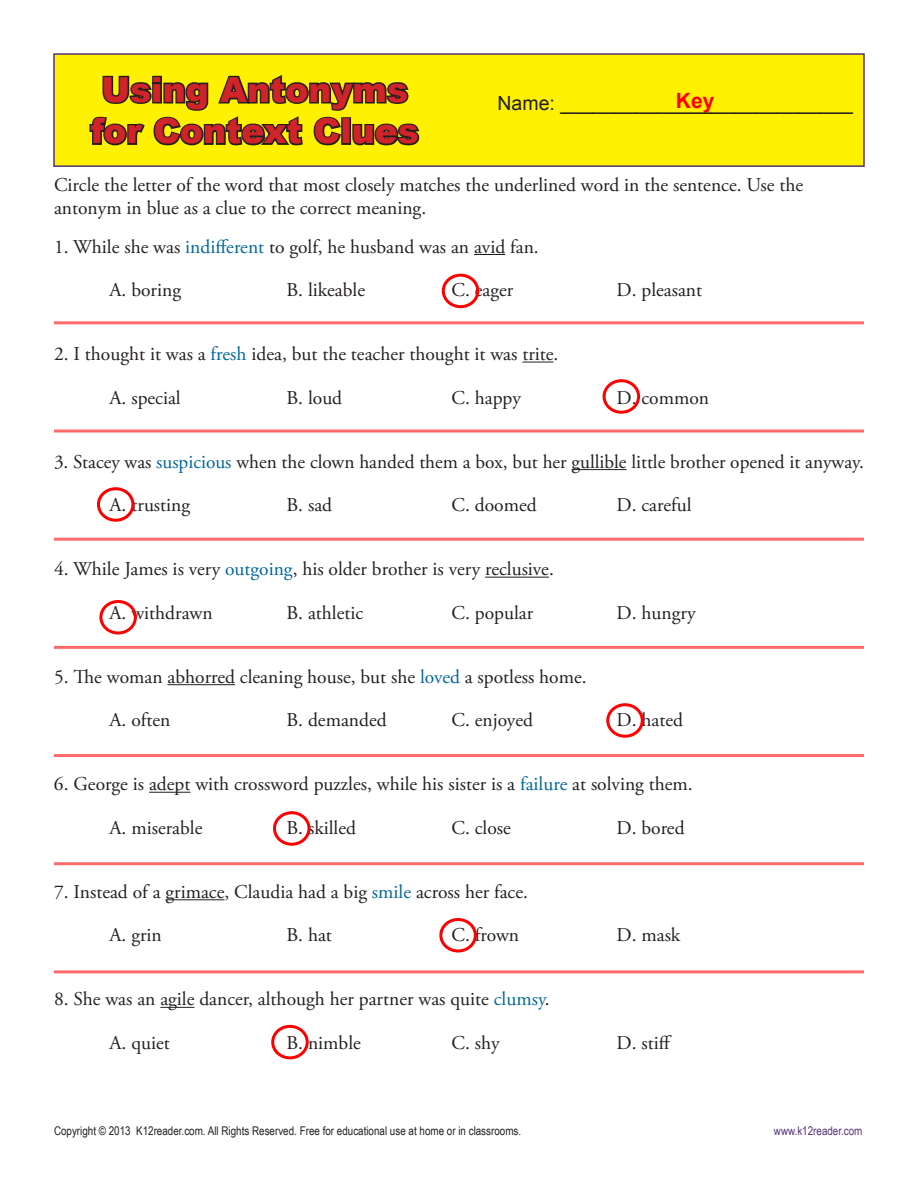
<style>
.page{position:relative;width:918px;height:1188px;background:#fff}
.page>*{position:absolute;margin:0;border:0;box-sizing:border-box;transform-origin:0 0}
.t1{font:900 34.5px/41.4px "Arial";color:#d1232a;text-align:center}
.t2{font:700 21px "Arial";color:#f00}
.t3{font:19.5px/23.4px "Adobe Garamond Pro";color:#231f20}
.t4{font:19.5px "Arial";color:#231f20}
.t5{font:12px "Arial Narrow";color:#231f20}
.t6{font:12px "Arial Narrow";color:#55337c}
.s1{color:#006799}
</style>
<div class="page">
<div style="left:54px;top:54px;width:810px;height:112px;background:#fff101"></div>
<div style="left:53px;top:53px;width:812px;height:114px;border:2px solid #55337c"></div>
<hr style="left:474px;top:254px;width:31px;height:1px;background:#231f20">
<hr style="left:522px;top:362px;width:32px;height:1px;background:#231f20">
<hr style="left:572px;top:469px;width:55px;height:1px;background:#231f20">
<hr style="left:485px;top:577px;width:64px;height:1px;background:#231f20">
<hr style="left:168px;top:684px;width:67px;height:1px;background:#231f20">
<hr style="left:149px;top:792px;width:41px;height:1px;background:#231f20">
<hr style="left:166px;top:899px;width:58px;height:1px;background:#231f20">
<hr style="left:160px;top:1007px;width:34px;height:1px;background:#231f20">
<hr style="left:54px;top:321px;width:810px;height:3px;background:#ff6b6b">
<hr style="left:54px;top:970px;width:810px;height:3px;background:#ff6b6b">
<svg style="left:89px;top:75px;width:331px;height:71px"></svg>
<hr style="left:54px;top:430px;width:810px;height:3px;background:#ff6b6b">
<hr style="left:54px;top:538px;width:810px;height:3px;background:#ff6b6b">
<hr style="left:54px;top:646px;width:810px;height:3px;background:#ff6b6b">
<hr style="left:54px;top:754px;width:810px;height:3px;background:#ff6b6b">
<hr style="left:54px;top:862px;width:810px;height:3px;background:#ff6b6b">
<div style="left:442px;top:274px;width:37px;height:34px;border:3px solid #f00;border-radius:50%"></div>
<div style="left:603px;top:379px;width:37px;height:35px;border:3px solid #f00;border-radius:50%"></div>
<div style="left:97px;top:487px;width:37px;height:35px;border:3px solid #f00;border-radius:50%"></div>
<div style="left:99px;top:600px;width:38px;height:35px;border:3px solid #f00;border-radius:50%"></div>
<div style="left:606px;top:703px;width:38px;height:35px;border:3px solid #f00;border-radius:50%"></div>
<div style="left:273px;top:811px;width:37px;height:35px;border:3px solid #f00;border-radius:50%"></div>
<div style="left:439px;top:918px;width:38px;height:35px;border:3px solid #f00;border-radius:50%"></div>
<div style="left:271px;top:1025px;width:38px;height:34px;border:3px solid #f00;border-radius:50%"></div>
<h1 class="t1" style="left:91px;top:68px;width:330px">Using Antonyms for Context Clues</h1>
<p class="t2" style="left:676px;top:86px;width:40px">Key</p>
<p class="t4" style="left:498px;top:91px;width:357px">Name: ___________________________</p>
<p class="t3" style="left:54px;top:174px;width:751px">Circle the letter of the word that most closely matches the underlined word in the sentence. Use the antonym in blue as a clue to the correct meaning.</p>
<p class="t3" style="left:54px;top:235px;width:486px">1. While she was <span class="s1">indifferent</span> to golf, he husband was an avid fan.</p>
<p class="t3" style="left:110px;top:279px;width:73px">A. boring</p>
<p class="t3" style="left:286px;top:279px;width:80px">B. likeable</p>
<p class="t3" style="left:451px;top:279px;width:63px">C. eager</p>
<p class="t3" style="left:616px;top:279px;width:87px">D. pleasant</p>
<p class="t3" style="left:54px;top:343px;width:506px">2. I thought it was a <span class="s1">fresh</span> idea, but the teacher thought it was trite.</p>
<p class="t3" style="left:109px;top:387px;width:73px">A. special</p>
<p class="t3" style="left:287px;top:387px;width:57px">B. loud</p>
<p class="t3" style="left:451px;top:387px;width:71px">C. happy</p>
<p class="t3" style="left:616px;top:387px;width:94px">D. common</p>
<p class="t3" style="left:54px;top:450px;width:811px">3. Stacey was <span class="s1">suspicious</span> when the clown handed them a box, but her gullible little brother opened it anyway.</p>
<p class="t3" style="left:110px;top:494px;width:82px">A. trusting</p>
<p class="t3" style="left:287px;top:494px;width:47px">B. sad</p>
<p class="t3" style="left:452px;top:494px;width:87px">C. doomed</p>
<p class="t3" style="left:617px;top:494px;width:77px">D. careful</p>
<p class="t3" style="left:54px;top:558px;width:501px">4. While James is very <span class="s1">outgoing</span>, his older brother is very reclusive.</p>
<p class="t3" style="left:110px;top:602px;width:105px">A. withdrawn</p>
<p class="t3" style="left:287px;top:602px;width:78px">B. athletic</p>
<p class="t3" style="left:452px;top:602px;width:83px">C. popular</p>
<p class="t3" style="left:617px;top:602px;width:81px">D. hungry</p>
<p class="t3" style="left:54px;top:666px;width:534px">5. The woman abhorred cleaning house, but she <span class="s1">loved</span> a spotless home.</p>
<p class="t3" style="left:109px;top:709px;width:62px">A. often</p>
<p class="t3" style="left:286px;top:709px;width:102px">B. demanded</p>
<p class="t3" style="left:451px;top:709px;width:83px">C. enjoyed</p>
<p class="t3" style="left:616px;top:709px;width:68px">D. hated</p>
<p class="t3" style="left:54px;top:773px;width:640px">6. George is adept with crossword puzzles, while his sister is a <span class="s1">failure</span> at solving them.</p>
<p class="t3" style="left:110px;top:817px;width:94px">A. miserable</p>
<p class="t3" style="left:287px;top:817px;width:71px">B. skilled</p>
<p class="t3" style="left:452px;top:817px;width:61px">C. close</p>
<p class="t3" style="left:617px;top:817px;width:70px">D. bored</p>
<p class="t3" style="left:54px;top:881px;width:476px">7. Instead of a grimace, Claudia had a big <span class="s1">smile</span> across her face.</p>
<p class="t3" style="left:109px;top:924px;width:54px">A. grin</p>
<p class="t3" style="left:287px;top:924px;width:47px">B. hat</p>
<p class="t3" style="left:451px;top:924px;width:69px">C. frown</p>
<p class="t3" style="left:616px;top:924px;width:65px">D. mask</p>
<p class="t3" style="left:54px;top:988px;width:497px">8. She was an agile dancer, although her partner was quite <span class="s1">clumsy</span>.</p>
<p class="t3" style="left:109px;top:1032px;width:62px">A. quiet</p>
<p class="t3" style="left:287px;top:1032px;width:76px">B. nimble</p>
<p class="t3" style="left:451px;top:1032px;width:50px">C. shy</p>
<p class="t3" style="left:616px;top:1032px;width:57px">D. stiff</p>
<p class="t5" style="left:54px;top:1122px;width:469px">Copyright © 2013 K12reader.com. All Rights Reserved. Free for educational use at home or in classrooms.</p>
<p class="t6" style="left:774px;top:1122px;width:90px">www.k12reader.com</p>
</div>
